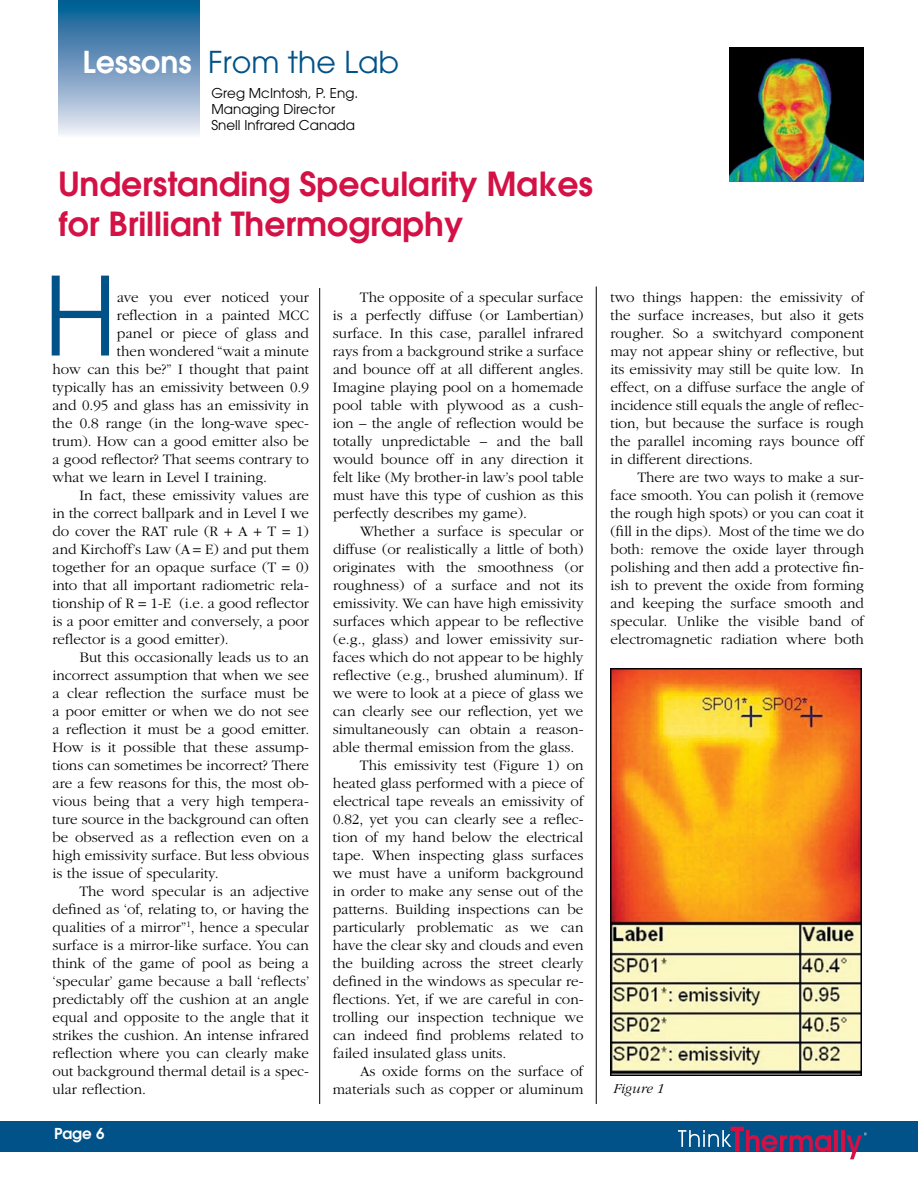
<style>
.page{position:relative;width:918px;height:1188px;background:#fff}
.page>*{position:absolute;margin:0;border:0;box-sizing:border-box;transform-origin:0 0}
.t1{font:108px "Avant Garde";color:#005288}
.t2{font:600 33px/40.5px "Avant Garde";color:#d31145}
.t3{font:30px "Avant Garde";color:#005288}
.t4{font:300 15px/18px "ITC Garamond Std";color:#000;text-align:justify}
.t5{font:600 15px "Avant Garde";color:#fff}
.t6{font:italic 300 14.25px "ITC Garamond Std";color:#000}
.t7{font:13.5px/16.2px "Avant Garde";color:#000}
.s1{font-weight:600;color:#fff}
</style>
<div class="page">
<div style="left:0;top:1121px;width:918px;height:30px;background:#005288"></div>
<hr style="left:841px;top:1130px;width:4px;height:22px;background:#d31145">
<svg style="left:678px;top:1127px;width:153px;height:25px"></svg>
<hr style="left:834px;top:1130px;width:4px;height:22px;background:#d31145">
<svg style="left:847px;top:1132px;width:20px;height:27px"></svg>
<hr style="left:319px;top:288px;width:1px;height:816px;background:#000">
<hr style="left:596px;top:286px;width:1px;height:818px;background:#000">
<img style="left:730px;top:48px;width:134px;height:134px">
<img style="left:610px;top:669px;width:252px;height:406px">
<div style="left:58px;top:0;width:141px;height:137px;background:linear-gradient(to bottom,#00558f,#f0eaf6)"></div>
<h3 class="t3" style="left:82px;top:44px;width:318px"><span class="s1">Lessons</span> From the Lab</h3>
<p class="t7" style="left:211px;top:84px;width:148px">Greg McIntosh, P. Eng.<br>Managing Director<br>Snell Infrared Canada</p>
<h2 class="t2" style="left:58px;top:163px;width:536px">Understanding Specularity Makes for Brilliant Thermography</h2>
<h1 class="t1" style="left:44px;top:252px;width:75px">H</h1>
<p class="t4" style="left:117px;top:288px;width:194px">ave you ever noticed your</p>
<p class="t4" style="left:117px;top:306px;width:193px">reflection in a painted MCC</p>
<p class="t4" style="left:117px;top:324px;width:193px">panel or piece of glass and</p>
<p class="t4" style="left:117px;top:342px;width:193px">then wondered “wait a minute</p>
<p class="t4" style="left:52px;top:360px;width:258px">how can this be?” I thought that paint</p>
<p class="t4" style="left:52px;top:378px;width:258px">typically has an emissivity between 0.9</p>
<p class="t4" style="left:52px;top:396px;width:258px">and 0.95 and glass has an emissivity in</p>
<p class="t4" style="left:52px;top:414px;width:258px">the 0.8 range (in the long-wave spec-</p>
<p class="t4" style="left:52px;top:432px;width:258px">trum). How can a good emitter also be</p>
<p class="t4" style="left:53px;top:450px;width:258px">a good reflector? That seems contrary to</p>
<p class="t4" style="left:52px;top:468px;width:216px">what we learn in Level I training.</p>
<p class="t4" style="left:79px;top:486px;width:231px">In fact, these emissivity values are</p>
<p class="t4" style="left:52px;top:504px;width:258px">in the correct ballpark and in Level I we</p>
<p class="t4" style="left:53px;top:522px;width:258px">do cover the RAT rule (R + A + T = 1)</p>
<p class="t4" style="left:53px;top:540px;width:258px">and Kirchoff’s Law (A = E) and put them</p>
<p class="t4" style="left:52px;top:558px;width:258px">together for an opaque surface (T = 0)</p>
<p class="t4" style="left:52px;top:576px;width:258px">into that all important radiometric rela-</p>
<p class="t4" style="left:52px;top:594px;width:258px">tionship of R = 1-E (i.e. a good reflector</p>
<p class="t4" style="left:52px;top:612px;width:258px">is a poor emitter and conversely, a poor</p>
<p class="t4" style="left:52px;top:630px;width:178px">reflector is a good emitter).</p>
<p class="t4" style="left:79px;top:648px;width:231px">But this occasionally leads us to an</p>
<p class="t4" style="left:52px;top:666px;width:258px">incorrect assumption that when we see</p>
<p class="t4" style="left:52px;top:684px;width:258px">a clear reflection the surface must be</p>
<p class="t4" style="left:52px;top:702px;width:258px">a poor emitter or when we do not see</p>
<p class="t4" style="left:52px;top:720px;width:258px">a reflection it must be a good emitter.</p>
<p class="t4" style="left:52px;top:738px;width:258px">How is it possible that these assump-</p>
<p class="t4" style="left:52px;top:756px;width:258px">tions can sometimes be incorrect? There</p>
<p class="t4" style="left:52px;top:774px;width:258px">are a few reasons for this, the most ob-</p>
<p class="t4" style="left:52px;top:792px;width:258px">vious being that a very high tempera-</p>
<p class="t4" style="left:52px;top:810px;width:258px">ture source in the background can often</p>
<p class="t4" style="left:53px;top:828px;width:258px">be observed as a reflection even on a</p>
<p class="t4" style="left:53px;top:846px;width:258px">high emissivity surface. But less obvious</p>
<p class="t4" style="left:53px;top:864px;width:168px">is the issue of specularity.</p>
<p class="t4" style="left:80px;top:882px;width:231px">The word specular is an adjective</p>
<p class="t4" style="left:53px;top:900px;width:258px">defined as ‘of, relating to, or having the</p>
<p class="t4" style="left:53px;top:918px;width:258px">qualities of a mirror”<sup>1</sup>, hence a specular</p>
<p class="t4" style="left:53px;top:936px;width:258px">surface is a mirror-like surface. You can</p>
<p class="t4" style="left:53px;top:954px;width:258px">think of the game of pool as being a</p>
<p class="t4" style="left:53px;top:972px;width:258px">‘specular’ game because a ball ‘reflects’</p>
<p class="t4" style="left:53px;top:990px;width:258px">predictably off the cushion at an angle</p>
<p class="t4" style="left:53px;top:1008px;width:258px">equal and opposite to the angle that it</p>
<p class="t4" style="left:53px;top:1026px;width:258px">strikes the cushion. An intense infrared</p>
<p class="t4" style="left:53px;top:1044px;width:258px">reflection where you can clearly make</p>
<p class="t4" style="left:52px;top:1062px;width:258px">out background thermal detail is a spec-</p>
<p class="t4" style="left:52px;top:1080px;width:95px">ular reflection.</p>
<p class="t5" style="left:54px;top:1124px;width:52px">Page 6</p>
<p class="t4" style="left:333px;top:288px;width:252px;text-indent:27px">The opposite of a specular surface is a perfectly diffuse (or Lambertian) surface. In this case, parallel infrared rays from a background strike a surface and bounce off at all different angles.<br>Imagine playing pool on a homemade pool table with plywood as a cush&shy;ion – the angle of reflection would be totally unpredictable – and the ball would bounce off in any direction it felt like (My brother-in law’s pool table must have this type of cushion as this perfectly describes my game).</p>
<p class="t4" style="left:360px;top:522px;width:225px">Whether a surface is specular or</p>
<p class="t4" style="left:333px;top:540px;width:252px">diffuse (or realistically a little of both)</p>
<p class="t4" style="left:333px;top:558px;width:252px">originates with the smoothness (or</p>
<p class="t4" style="left:333px;top:576px;width:252px">roughness) of a surface and not its</p>
<p class="t4" style="left:333px;top:594px;width:252px">emissivity. We can have high emissivity</p>
<p class="t4" style="left:333px;top:612px;width:252px">surfaces which appear to be reflective</p>
<p class="t4" style="left:333px;top:630px;width:252px">(e.g., glass) and lower emissivity sur-</p>
<p class="t4" style="left:333px;top:648px;width:252px">faces which do not appear to be highly</p>
<p class="t4" style="left:333px;top:666px;width:252px">reflective (e.g., brushed aluminum). If</p>
<p class="t4" style="left:333px;top:684px;width:252px">we were to look at a piece of glass we</p>
<p class="t4" style="left:333px;top:702px;width:252px">can clearly see our reflection, yet we</p>
<p class="t4" style="left:333px;top:720px;width:252px">simultaneously can obtain a reason-</p>
<p class="t4" style="left:333px;top:738px;width:243px">able thermal emission from the glass.</p>
<p class="t4" style="left:360px;top:756px;width:225px">This emissivity test (Figure 1) on</p>
<p class="t4" style="left:333px;top:774px;width:252px">heated glass performed with a piece of</p>
<p class="t4" style="left:333px;top:792px;width:252px">electrical tape reveals an emissivity of</p>
<p class="t4" style="left:333px;top:810px;width:252px">0.82, yet you can clearly see a reflec-</p>
<p class="t4" style="left:333px;top:828px;width:252px">tion of my hand below the electrical</p>
<p class="t4" style="left:333px;top:846px;width:252px">tape. When inspecting glass surfaces</p>
<p class="t4" style="left:333px;top:864px;width:252px">we must have a uniform background</p>
<p class="t4" style="left:333px;top:882px;width:252px">in order to make any sense out of the</p>
<p class="t4" style="left:333px;top:900px;width:252px">patterns. Building inspections can be</p>
<p class="t4" style="left:333px;top:918px;width:252px">particularly problematic as we can</p>
<p class="t4" style="left:333px;top:936px;width:252px">have the clear sky and clouds and even</p>
<p class="t4" style="left:333px;top:954px;width:252px">the building across the street clearly</p>
<p class="t4" style="left:333px;top:972px;width:252px">defined in the windows as specular re-</p>
<p class="t4" style="left:333px;top:990px;width:252px">flections. Yet, if we are careful in con-</p>
<p class="t4" style="left:333px;top:1008px;width:252px">trolling our inspection technique we</p>
<p class="t4" style="left:333px;top:1026px;width:252px">can indeed find problems related to</p>
<p class="t4" style="left:333px;top:1044px;width:175px">failed insulated glass units.</p>
<p class="t4" style="left:360px;top:1062px;width:225px">As oxide forms on the surface of</p>
<p class="t4" style="left:333px;top:1080px;width:252px">materials such as copper or aluminum</p>
<p class="t4" style="left:610px;top:288px;width:255px">two things happen: the emissivity of the surface increases, but also it gets rougher. So a switchyard component may not appear shiny or reflective, but its emissivity may still be quite low. In effect, on a diffuse surface the angle of incidence still equals the angle of reflec&shy;tion, but because the surface is rough the parallel incoming rays bounce off in different directions.</p>
<p class="t4" style="left:610px;top:468px;width:255px;text-indent:27px">There are two ways to make a sur&shy;face smooth. You can polish it (remove the rough high spots) or you can coat it (fill in the dips). Most of the time we do both: remove the oxide layer through polishing and then add a protective fin&shy;ish to prevent the oxide from forming and keeping the surface smooth and specular. Unlike the visible band of electromagnetic radiation where both</p>
<p class="t6" style="left:614px;top:1081px;width:52px">Figure 1</p>
</div>
